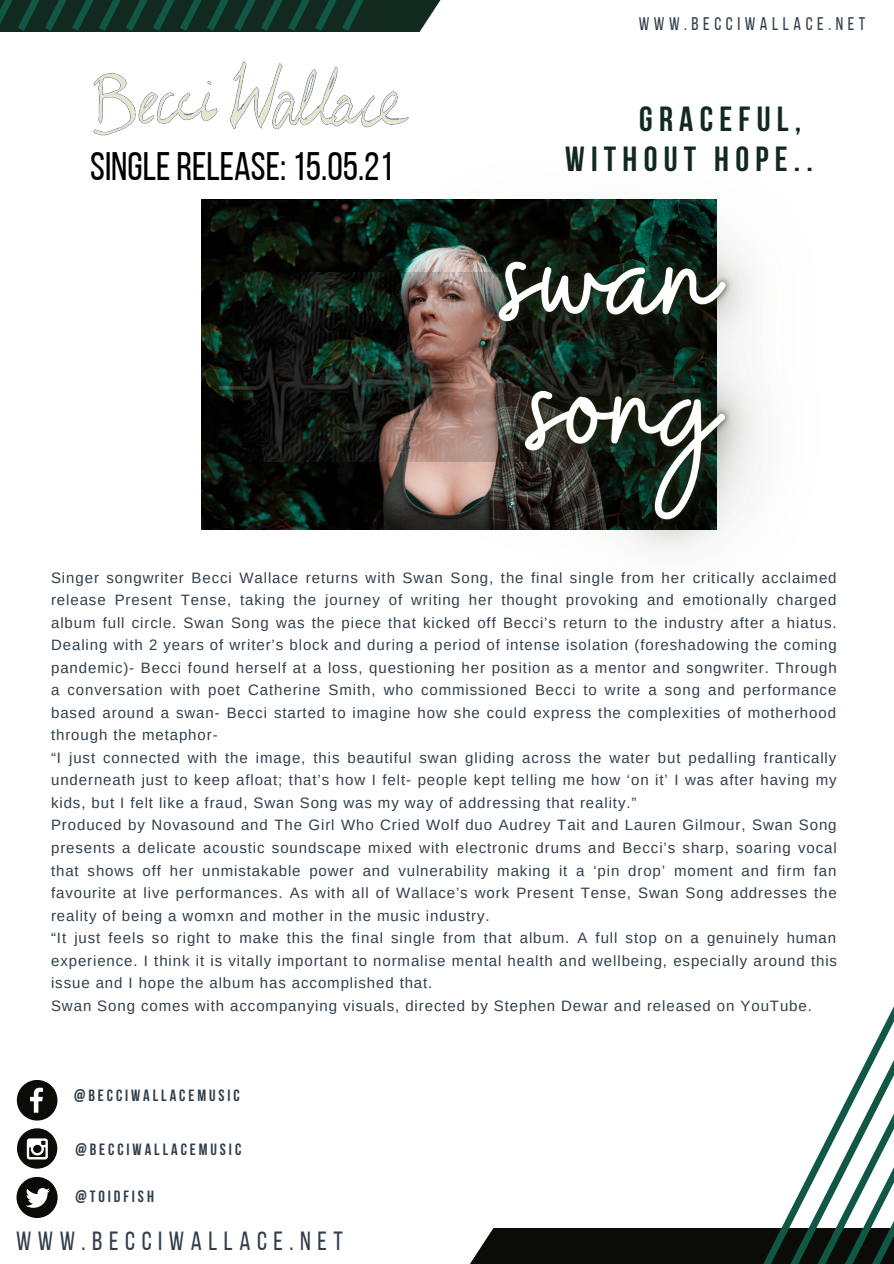
<style>
.page{position:relative;width:894px;height:1264px;background:#fff}
.page>*{position:absolute;margin:0;border:0;box-sizing:border-box;transform-origin:0 0}
.t1{font:39.75px "Bebas Neue";color:#000}
.t2{font:700 34.8px "Bebas Neue";letter-spacing:.18em;color:#11291e}
.t3{font:26.25px "Bebas Neue";letter-spacing:.25em;color:#313f4c}
.t4{font:18.15px "Bebas Neue";letter-spacing:.25em;color:#313f4c}
.t5{font:700 16.2px "Bebas Neue";letter-spacing:.18em;color:#313f4c}
.t6{font:15px/22.5px "Arimo";letter-spacing:.06em;color:#313f4c;text-align:justify}
</style>
<div class="page">
<div style="left:645px;top:1228px;width:248px;height:35px;background:#0b0c08"></div>
<svg style="left:470px;top:1228px;width:175px;height:35px;background:#1b1c18"></svg>
<svg style="left:764px;top:1008px;width:129px;height:255px"></svg>
<img style="left:202px;top:199px;width:64px;height:330px">
<svg style="left:0;top:0;width:266px;height:31px;background:#103528"></svg>
<img style="left:93px;top:61px;width:173px;height:75px">
<svg style="left:17px;top:1080px;width:40px;height:40px"></svg>
<div style="left:17px;top:1128px;width:40px;height:40px;background:#0b0c08;border-radius:50%"></div>
<svg style="left:27px;top:1138px;width:21px;height:21px"></svg>
<div style="left:17px;top:1176px;width:41px;height:41px;background:#0b0c08;border-radius:50%"></div>
<svg style="left:26px;top:1188px;width:24px;height:19px"></svg>
<img style="left:219px;top:272px;width:47px;height:190px">
<img style="left:266px;top:0;width:491px;height:549px">
<p class="t1" style="left:90px;top:150px;width:304px">SINGLERELEASE: 15.05.21</p>
<p class="t4" style="left:638px;top:16px;width:228px">WWW.BECCIWALLACE.NET</p>
<p class="t2" style="left:639px;top:104px;width:164px">GRACEFUL,</p>
<p class="t2" style="left:565px;top:145px;width:249px">WITHOUT HOPE..</p>
<p class="t6" style="left:51px;top:566px;width:787px">Singer songwriter Becci Wallace returns with Swan Song, the final single from her critically acclaimed release Present Tense, taking the journey of writing her thought provoking and emotionally charged album full circle. Swan Song was the piece that kicked off Becci’s return to the industry after a hiatus.<br>Dealing with 2 years of writer’s block and during a period of intense isolation (foreshadowing the coming pandemic)- Becci found herself at a loss, questioning her position as a mentor and songwriter. Through a conversation with poet Catherine Smith, who commissioned Becci to write a song and performance based around a swan- Becci started to imagine how she could express the complexities of motherhood through the metaphor-</p>
<p class="t6" style="left:51px;top:746px;width:786px">“I just connected with the image, this beautiful swan gliding across the water but pedalling frantically underneath just to keep afloat; that’s how I felt- people kept telling me how ‘on it’ I was after having my kids, but I felt like a fraud, Swan Song was my way of addressing that reality.”</p>
<p class="t6" style="left:51px;top:814px;width:787px">Produced by Novasound and The Girl Who Cried Wolf duo Audrey Tait and Lauren Gilmour, Swan Song presents a delicate acoustic soundscape mixed with electronic drums and Becci’s sharp, soaring vocal that shows off her unmistakable power and vulnerability making it a ‘pin drop’ moment and firm fan favourite at live performances. As with all of Wallace’s work Present Tense, Swan Song addresses the reality of being a womxn and mother in the music industry.</p>
<p class="t6" style="left:51px;top:926px;width:787px">“It just feels so right to make this the final single from that album. A full stop on a genuinely human experience. I think it is vitally important to normalise mental health and wellbeing, especially around this issue and I hope the album has accomplished that.</p>
<p class="t6" style="left:51px;top:994px;width:762px">Swan Song comes with accompanying visuals, directed by Stephen Dewar and released on YouTube.</p>
<p class="t5" style="left:74px;top:1089px;width:167px">@BECCIWALLACEMUSIC</p>
<p class="t5" style="left:76px;top:1143px;width:167px">@BECCIWALLACEMUSIC</p>
<p class="t5" style="left:76px;top:1189px;width:80px">@TOIDFISH</p>
<p class="t3" style="left:16px;top:1230px;width:328px">WWW.BECCIWALLACE.NET</p>
</div>
